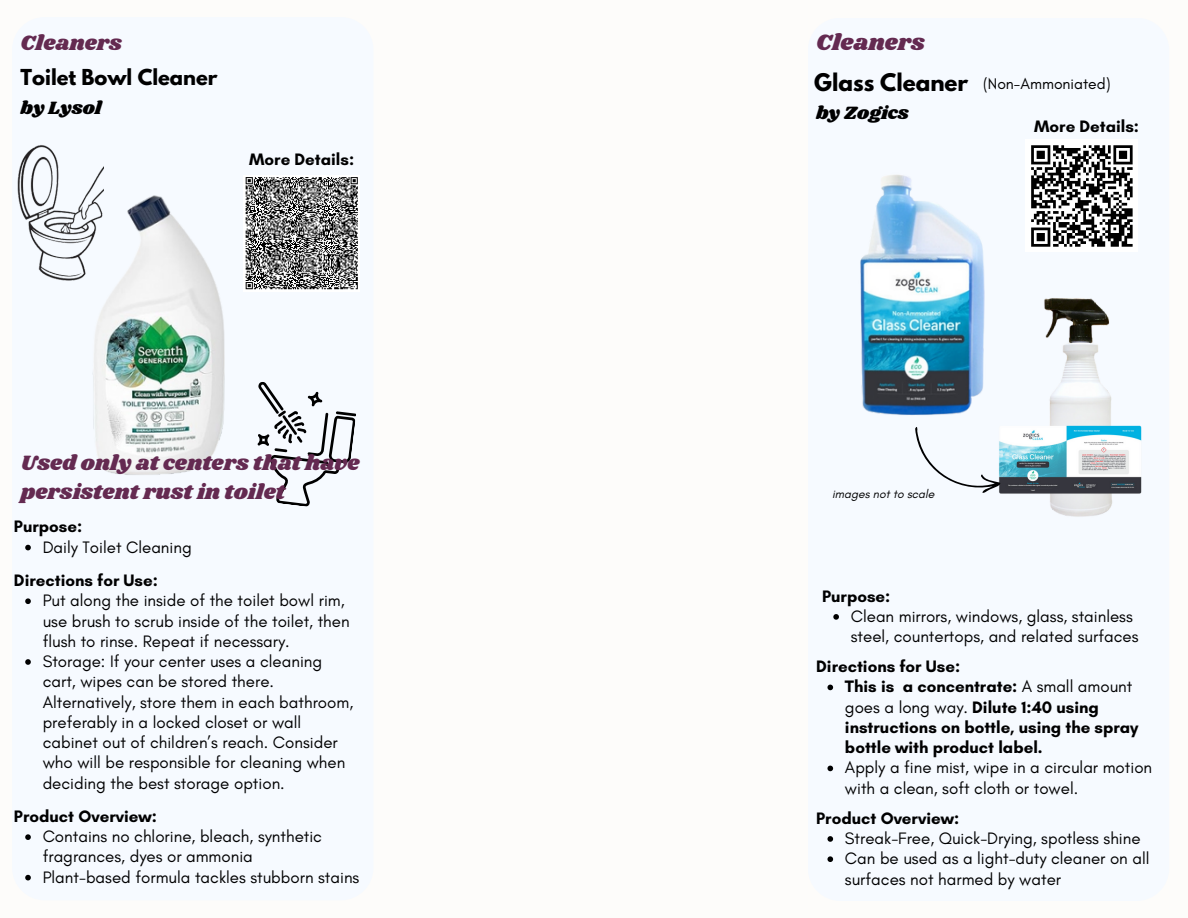
<style>
.page{position:relative;width:1188px;height:918px;background:#fdfcfa}
.page>*{position:absolute;margin:0;border:0;box-sizing:border-box;transform-origin:0 0}
.t1{font:22.95px "Shrikhand";color:#642a51}
.t2{font:21.45px/29.2px "Shrikhand";color:#642a51}
.t3{font:700 21.45px "League Spartan";color:#000}
.t4{font:700 19.5px "League Spartan";color:#000}
.t5{font:18.45px "Shrikhand";color:#000}
.t6{font:16.95px/20.2px "Glacial Indifference";color:#000}
.t7{font:700 16.95px/20.2px "Glacial Indifference";color:#000}
.t8{font:15.75px "Glacial Indifference";color:#000}
.t9{font:italic 12.15px "Glacial Indifference";color:#000}
.s1{font-weight:400}
</style>
<div class="page">
<div style="left:808px;top:18px;width:361px;height:883px;background:#f6faff;border-radius:33px"></div>
<img style="left:860px;top:175px;width:125px;height:240px">
<div style="left:1026px;top:140px;width:112px;height:112px;background:#fff"></div>
<svg style="left:1031px;top:145px;width:102px;height:102px"></svg>
<img style="left:951px;top:280px;width:159px;height:135px">
<img style="left:991px;top:381px;width:151px;height:136px">
<svg style="left:833px;top:614px;width:6px;height:6px"></svg>
<svg style="left:827px;top:836px;width:6px;height:6px"></svg>
<svg style="left:827px;top:856px;width:6px;height:6px"></svg>
<svg style="left:827px;top:685px;width:6px;height:5px"></svg>
<svg style="left:827px;top:766px;width:6px;height:5px"></svg>
<svg style="left:915px;top:425px;width:90px;height:86px"></svg>
<div style="left:12px;top:17px;width:362px;height:883px;background:#f6faff;border-radius:33px"></div>
<img style="left:93px;top:195px;width:132px;height:280px">
<div style="left:244px;top:175px;width:116px;height:116px;background:#fff"></div>
<svg style="left:245px;top:177px;width:113px;height:113px;background:#7e7e7e"></svg>
<svg style="left:257px;top:382px;width:99px;height:125px"></svg>
<img style="left:17px;top:145px;width:87px;height:138px">
<svg style="left:25px;top:545px;width:6px;height:5px"></svg>
<svg style="left:25px;top:834px;width:6px;height:6px"></svg>
<svg style="left:25px;top:875px;width:6px;height:5px"></svg>
<svg style="left:25px;top:598px;width:6px;height:6px"></svg>
<svg style="left:25px;top:659px;width:6px;height:6px"></svg>
<h3 class="t2" style="left:21px;top:29px;width:103px">Cleaners</h3>
<h5 class="t4" style="left:21px;top:68px;width:199px">Toilet Bowl Cleaner</h5>
<h5 class="t5" style="left:21px;top:95px;width:83px">by Lysol</h5>
<p class="t7" style="left:249px;top:149px;width:106px">More Details:</p>
<p class="t2" style="left:21px;top:449px;width:340px">Used only at centers that have persistent rust in toilet</p>
<h4 class="t7" style="left:14px;top:516px;width:70px">Purpose:</h4>
<h2 class="t6" style="left:43px;top:537px;width:151px">Daily Toilet Cleaning</h2>
<p class="t7" style="left:14px;top:570px;width:146px">Directions for Use:</p>
<h5 class="t6" style="left:43px;top:590px;width:309px">Put along the inside of the toilet bowl rim, use brush to scrub inside of the toilet, then flush to rinse. Repeat if necessary.</h5>
<p class="t6" style="left:43px;top:651px;width:312px">Storage: If your center uses a cleaning cart, wipes can be stored there.<br>Alternatively, store them in each bathroom, preferably in a locked closet or wall cabinet out of children’s reach. Consider who will be responsible for cleaning when deciding the best storage option.</p>
<h2 class="t7" style="left:14px;top:806px;width:144px">Product Overview:</h2>
<p class="t6" style="left:43px;top:826px;width:281px">Contains no chlorine, bleach, synthetic fragrances, dyes or ammonia</p>
<p class="t6" style="left:43px;top:867px;width:318px">Plant-based formula tackles stubborn stains</p>
<p class="t1" style="left:816px;top:26px;width:110px">Cleaners</p>
<p class="t3" style="left:814px;top:72px;width:156px">Glass Cleaner</p>
<h5 class="t5" style="left:816px;top:100px;width:94px">by Zogics</h5>
<h2 class="t8" style="left:983px;top:74px;width:129px">(Non-Ammoniated)</h2>
<p class="t7" style="left:1034px;top:116px;width:106px">More Details:</p>
<p class="t9" style="left:832px;top:486px;width:104px">images not to scale</p>
<h5 class="t7" style="left:822px;top:586px;width:70px">Purpose:</h5>
<p class="t6" style="left:851px;top:606px;width:289px">Clean mirrors, windows, glass, stainless steel, countertops, and related surfaces</p>
<p class="t7" style="left:816px;top:656px;width:146px">Directions for Use:</p>
<h5 class="t7" style="left:845px;top:676px;width:295px">This is a concentrate: <span class="s1">A small amount goes a long way.</span> Dilute 1:40 using instructions on bottle, using the spray bottle with product label.</h5>
<p class="t6" style="left:845px;top:757px;width:309px">Apply a fine mist, wipe in a circular motion with a clean, soft cloth or towel.</p>
<p class="t7" style="left:816px;top:808px;width:144px">Product Overview:</p>
<p class="t6" style="left:845px;top:828px;width:297px">Streak-Free, Quick-Drying, spotless shine</p>
<h5 class="t6" style="left:845px;top:848px;width:306px">Can be used as a light-duty cleaner on all surfaces not harmed by water</h5>
</div>
